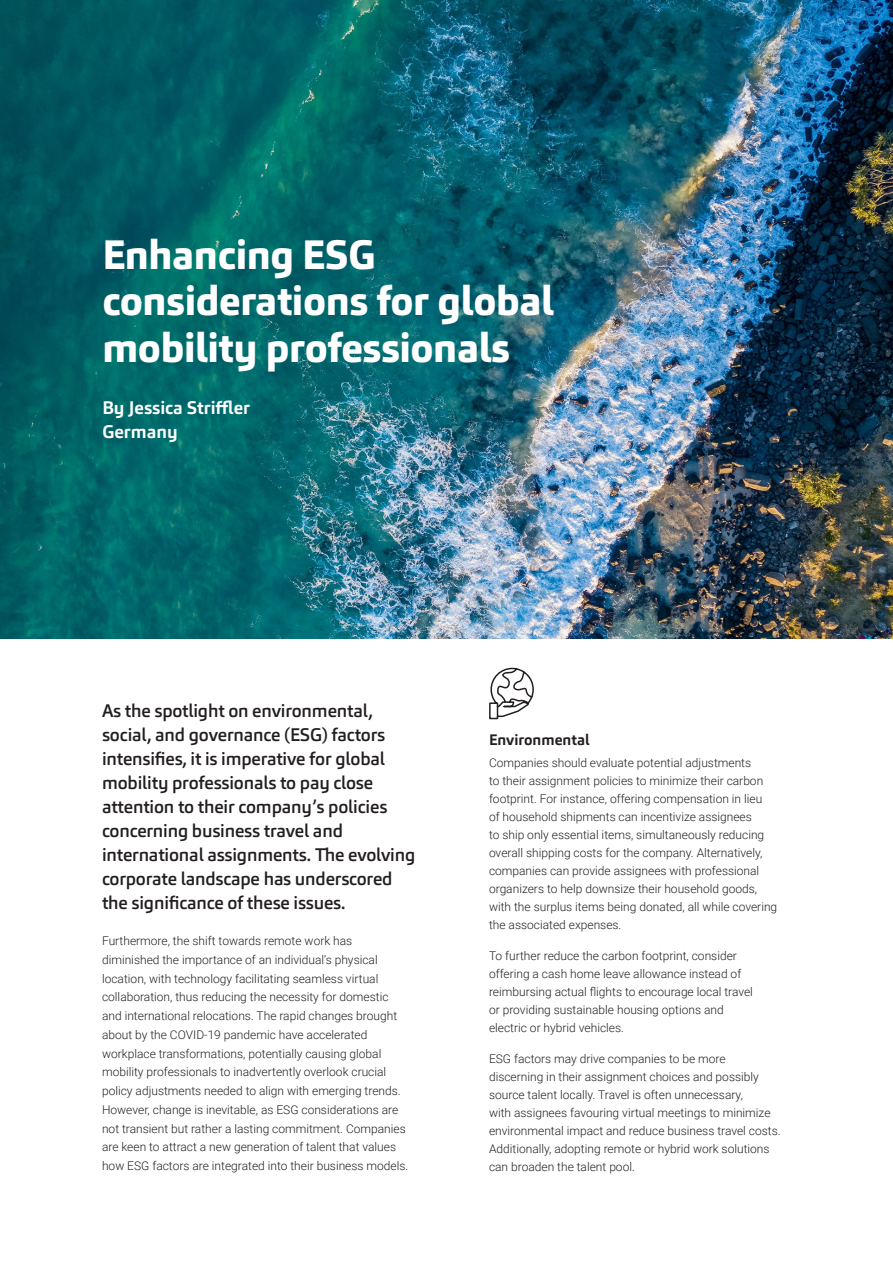
<style>
.page{position:relative;width:893px;height:1263px;background:#fff}
.page>*{position:absolute;margin:0;border:0;box-sizing:border-box;transform-origin:0 0}
.t1{font:800 40.5px/46.5px "Carnac";letter-spacing:-.01em;color:#fff}
.t2{font:500 18px/24px "Carnac";letter-spacing:-.01em;color:#231f20}
.t3{font:700 18px/24px "Carnac";color:#fff}
.t4{font:700 15px "Carnac";color:#231f20}
.t5{font:300 12px/18px "Roboto";color:#231f20}
</style>
<div class="page">
<img style="left:0;top:0;width:893px;height:639px">
<svg style="left:489px;top:667px;width:45px;height:53px"></svg>
<p class="t1" style="left:102px;top:232px;width:453px">Enhancing ESG considerations for global mobility professionals</p>
<p class="t3" style="left:102px;top:396px;width:149px">By Jessica Striffler<br>Germany</p>
<p class="t2" style="left:102px;top:699px;width:315px">As the spotlight on environmental, social, and governance (ESG) factors intensifies, it is imperative for global mobility professionals to pay close attention to their company’s policies concerning business travel and international assignments. The evolving corporate landscape has underscored the significance of these issues.</p>
<p class="t5" style="left:102px;top:931px;width:308px;line-height:18.8px">Furthermore, the shift towards remote work has diminished the importance of an individual’s physical location, with technology facilitating seamless virtual collaboration, thus reducing the necessity for domestic and international relocations. The rapid changes brought about by the COVID-19 pandemic have accelerated workplace transformations, potentially causing global mobility professionals to inadvertently overlook crucial policy adjustments needed to align with emerging trends.<br>However, change is inevitable, as ESG considerations are not transient but rather a lasting commitment. Companies are keen to attract a new generation of talent that values how ESG factors are integrated into their business models.</p>
<p class="t4" style="left:489px;top:730px;width:102px">Environmental</p>
<p class="t5" style="left:489px;top:753px;width:290px">Companies should evaluate potential adjustments<br>to their assignment policies to minimize their carbon footprint. For instance, offering compensation in lieu<br>of household shipments can incentivize assignees<br>to ship only essential items, simultaneously reducing overall shipping costs for the company. Alternatively, companies can provide assignees with professional organizers to help downsize their household goods, with the surplus items being donated, all while covering the associated expenses.</p>
<p class="t5" style="left:489px;top:946px;width:265px">To further reduce the carbon footprint, consider offering a cash home leave allowance instead of reimbursing actual flights to encourage local travel or providing sustainable housing options and electric or hybrid vehicles.</p>
<p class="t5" style="left:489px;top:1049px;width:293px">ESG factors may drive companies to be more discerning in their assignment choices and possibly source talent locally. Travel is often unnecessary,<br>with assignees favouring virtual meetings to minimize environmental impact and reduce business travel costs.<br>Additionally, adopting remote or hybrid work solutions can broaden the talent pool.</p>
</div>
